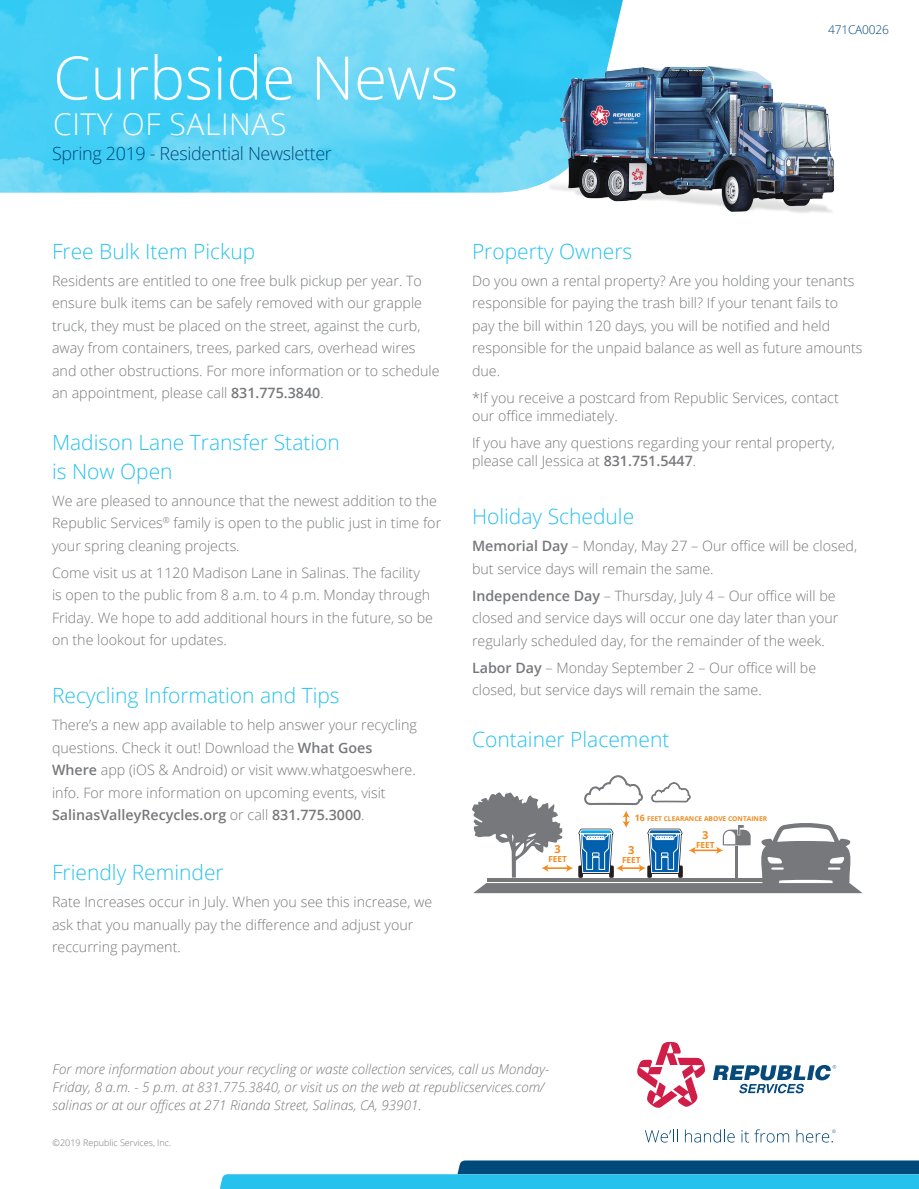
<style>
.page{position:relative;width:919px;height:1189px;background:#fff}
.page>*{position:absolute;margin:0;border:0;box-sizing:border-box;transform-origin:0 0}
.t1{font:300 60px "Open Sans";color:#fff}
.t2{font:300 30px "Open Sans";letter-spacing:.02em;color:#fff}
.t3{font:300 21px/28.2px "Open Sans";color:#26c2ed}
.t4{font:300 18px "Open Sans";letter-spacing:-.02em;color:#00497b}
.t5{font:300 14.25px/22.5px "Open Sans";color:#76787b}
.t6{font:italic 300 13.5px/18px "Open Sans";color:#76787b}
.t7{font:300 12px "Open Sans";letter-spacing:-.02em;color:#00497b}
.t8{font:700 11.1px "Open Sans";color:#f28b20}
.t9{font:300 9px "Open Sans";color:#76787b}
.t10{font:700 8.25px "Open Sans";color:#f28b20}
.t11{font:700 6.6px "Open Sans";color:#f28b20}
.s1{font-weight:600}
.s2{font-size:8.85px}
</style>
<div class="page">
<img style="left:0;top:0;width:623px;height:192px">
<svg style="left:637px;top:1041px;width:199px;height:67px"></svg>
<svg style="left:645px;top:1129px;width:29px;height:13px"></svg>
<svg style="left:685px;top:1129px;width:49px;height:13px"></svg>
<svg style="left:741px;top:1129px;width:48px;height:13px"></svg>
<svg style="left:796px;top:1129px;width:39px;height:13px"></svg>
<svg style="left:472px;top:775px;width:390px;height:118px"></svg>
<img style="left:541px;top:43px;width:293px;height:170px">
<svg style="left:220px;top:1160px;width:699px;height:29px"></svg>
<p class="t1" style="left:53px;top:37px;width:407px">Curbside News</p>
<p class="t2" style="left:53px;top:104px;width:235px">CITY OF SALINAS</p>
<p class="t4" style="left:52px;top:141px;width:281px">Spring 2019 - Residential Newsletter</p>
<p class="t7" style="left:828px;top:21px;width:62px">471CA0026</p>
<p class="t3" style="left:52px;top:236px;width:205px">Free Bulk Item Pickup</p>
<p class="t5" style="left:52px;top:269px;width:389px">Residents are entitled to one free bulk pickup per year. To ensure bulk items can be safely removed with our grapple truck, they must be placed on the street, against the curb, away from containers, trees, parked cars, overhead wires and other obstructions. For more information or to schedule an appointment, please call <span class="s1">831.775.3840</span>.</p>
<p class="t3" style="left:52px;top:428px;width:289px">Madison Lane Transfer Station is Now Open</p>
<p class="t5" style="left:52px;top:489px;width:390px">We are pleased to announce that the newest addition to the<br>Republic Services<sup>®</sup> family is open to the public just in time for your spring cleaning projects.</p>
<p class="t5" style="left:52px;top:561px;width:382px">Come visit us at 1120 Madison Lane in Salinas. The facility is open to the public from 8 a.m. to 4 p.m. Monday through Friday. We hope to add additional hours in the future, so be on the lookout for updates.</p>
<p class="t3" style="left:52px;top:681px;width:289px">Recycling Information and Tips</p>
<p class="t5" style="left:52px;top:714px;width:366px">There’s a new app available to help answer your recycling questions. Check it out! Download the <span class="s1">What Goes Where</span> app (iOS &amp; Android) or visit www.whatgoeswhere. info. For more information on upcoming events, visit <span class="s1">SalinasValleyRecycles.org</span> or call <span class="s1">831.775.3000</span>.</p>
<p class="t3" style="left:52px;top:858px;width:173px">Friendly Reminder</p>
<p class="t5" style="left:52px;top:890px;width:381px">Rate Increases occur in July. When you see this increase, we ask that you manually pay the difference and adjust your reccurring payment.</p>
<p class="t3" style="left:472px;top:237px;width:162px">Property Owners</p>
<p class="t5" style="left:472px;top:269px;width:392px">Do you own a rental property? Are you holding your tenants responsible for paying the trash bill? If your tenant fails to pay the bill within 120 days, you will be notified and held responsible for the unpaid balance as well as future amounts due.</p>
<p class="t5" style="left:472px;top:388px;width:368px;line-height:18px">*If you receive a postcard from Republic Services, contact our office immediately.</p>
<p class="t5" style="left:472px;top:433px;width:364px;line-height:18px">If you have any questions regarding your rental property, please call Jessica at <span class="s1">831.751.5447</span>.</p>
<p class="t3" style="left:472px;top:502px;width:164px">Holiday Schedule</p>
<p class="t5" style="left:472px;top:534px;width:386px"><span class="s1">Memorial Day</span> – Monday, May 27 – Our office will be closed, but service days will remain the same.</p>
<p class="t5" style="left:472px;top:584px;width:368px"><span class="s1">Independence Day</span> – Thursday, July 4 – Our office will be closed and service days will occur one day later than your regularly scheduled day, for the remainder of the week.</p>
<p class="t5" style="left:472px;top:656px;width:346px"><span class="s1">Labor Day</span> – Monday September 2 – Our office will be closed, but service days will remain the same.</p>
<p class="t3" style="left:472px;top:725px;width:199px">Container Placement</p>
<p class="t8" style="left:554px;top:841px;width:8px">3</p>
<p class="t10" style="left:548px;top:853px;width:20px">FEET</p>
<p class="t11" style="left:634px;top:814px;width:134px"><span class="s2">16</span> FEET CLEARANCE ABOVE CONTAINER</p>
<p class="t8" style="left:702px;top:827px;width:8px">3</p>
<p class="t10" style="left:696px;top:839px;width:20px">FEET</p>
<p class="t8" style="left:628px;top:842px;width:8px">3</p>
<p class="t10" style="left:622px;top:854px;width:20px">FEET</p>
<p class="t6" style="left:53px;top:1060px;width:498px">For more information about your recycling or waste collection services, call us Monday-<br>Friday, 8 a.m. - 5 p.m. at 831.775.3840, or visit us on the web at republicservices.com/ salinas or at our offices at 271 Rianda Street, Salinas, CA, 93901.</p>
<p class="t9" style="left:53px;top:1136px;width:120px">©2019 Republic Services, Inc.</p>
</div>
